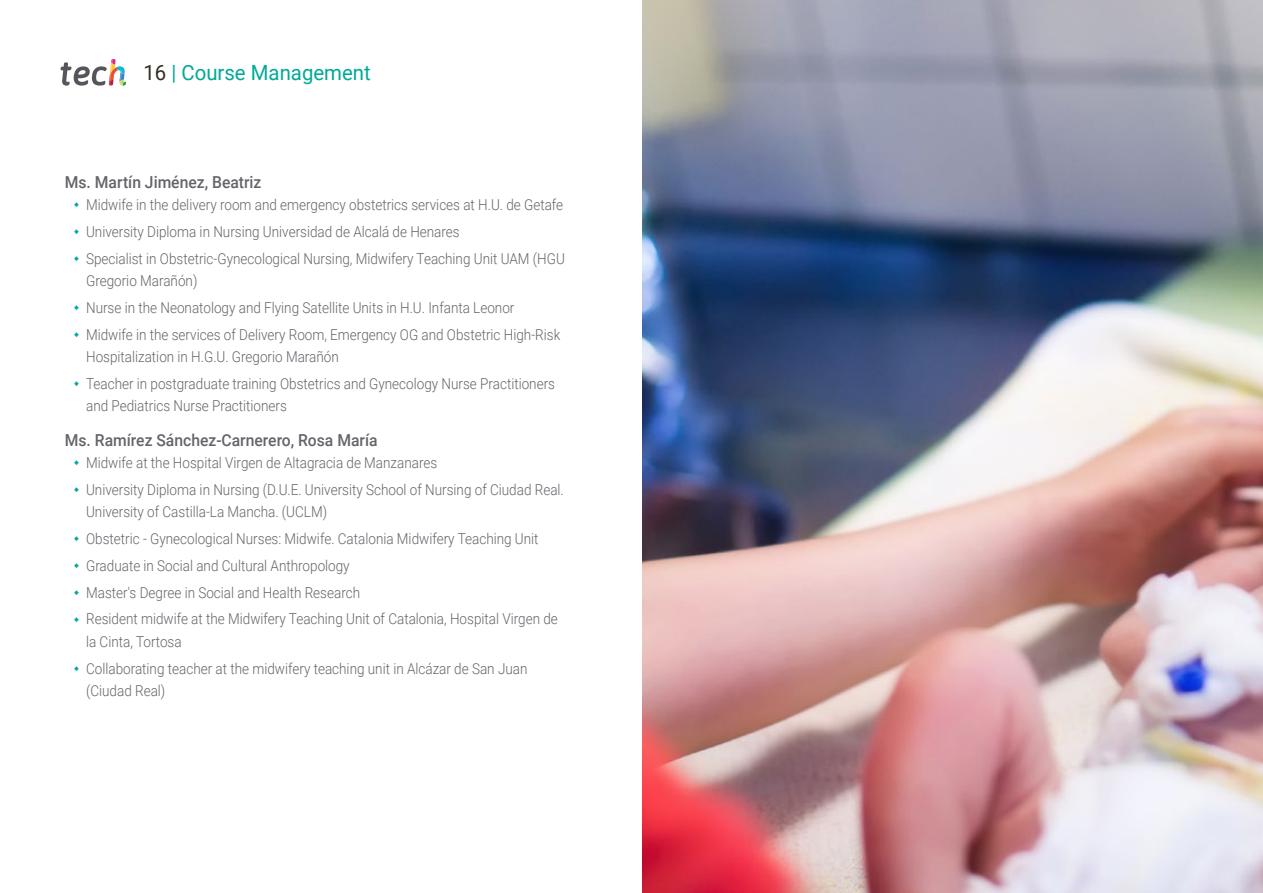
<style>
.page{position:relative;width:1263px;height:893px;background:#fff}
.page>*{position:absolute;margin:0;border:0;box-sizing:border-box;transform-origin:0 0}
.t1{font:21px "Roboto";color:#00a996}
.t2{font:500 16.5px "Roboto";color:#63656b;scale:.95 1}
.t3{font:300 15px/26.7px "Roboto";color:#63656b;scale:.9 1}
.s1{color:#312e20}
</style>
<div class="page">
<img style="left:642px;top:0;width:621px;height:893px">
<svg style="left:61px;top:59px;width:65px;height:27px"></svg>
<h1 class="t1" style="left:144px;top:57px;width:229px"><span class="s1">16</span> | Course Management</h1>
<p class="t2" style="left:65px;top:170px;width:208px">Ms. Martín Jiménez, Beatriz</p>
<p class="t3" style="left:86px;top:191px;width:533px">Midwife in the delivery room and emergency obstetrics services at H.U. de Getafe<br>University Diploma in Nursing Universidad de Alcalá de Henares<br>Specialist in Obstetric-Gynecological Nursing, Midwifery Teaching Unit UAM (HGU</p>
<p class="t3" style="left:86px;top:267px;width:528px">Gregorio Marañón)<br>Nurse in the Neonatology and Flying Satellite Units in H.U. Infanta Leonor<br>Midwife in the services of Delivery Room, Emergency OG and Obstetric High-Risk</p>
<p class="t3" style="left:86px;top:343px;width:522px">Hospitalization in H.G.U. Gregorio Marañón<br>Teacher in postgraduate training Obstetrics and Gynecology Nurse Practitioners</p>
<p class="t3" style="left:86px;top:392px;width:225px">and Pediatrics Nurse Practitioners</p>
<p class="t2" style="left:65px;top:428px;width:331px">Ms. Ramírez Sánchez-Carnerero, Rosa María</p>
<p class="t3" style="left:86px;top:449px;width:532px">Midwife at the Hospital Virgen de Altagracia de Manzanares<br>University Diploma in Nursing (D.U.E. University School of Nursing of Ciudad Real.</p>
<p class="t3" style="left:86px;top:498px;width:526px">University of Castilla-La Mancha. (UCLM)<br>Obstetric - Gynecological Nurses: Midwife. Catalonia Midwifery Teaching Unit Graduate in Social and Cultural Anthropology<br>Master's Degree in Social and Health Research<br>Resident midwife at the Midwifery Teaching Unit of Catalonia, Hospital Virgen de</p>
<p class="t3" style="left:86px;top:628px;width:492px">la Cinta, Tortosa<br>Collaborating teacher at the midwifery teaching unit in Alcázar de San Juan</p>
<p class="t3" style="left:86px;top:677px;width:90px">(Ciudad Real)</p>
</div>
